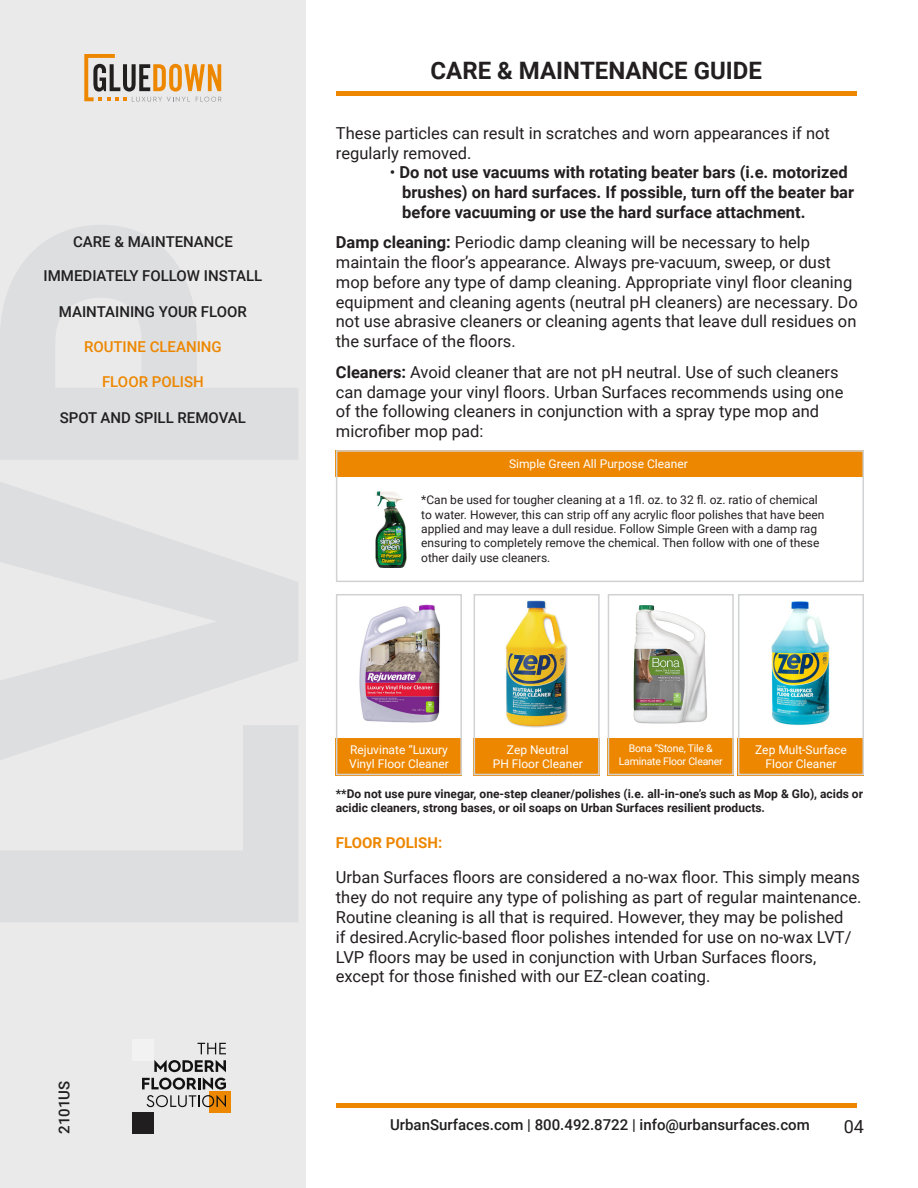
<style>
.page{position:relative;width:918px;height:1188px;background:#fff}
.page>*{position:absolute;margin:0;border:0;box-sizing:border-box;transform-origin:0 0}
.t1{font:700 24px "Roboto";color:#231f20}
.t2{font:18px "Roboto";color:#231f20}
.t3{font:16.5px/19.8px "Roboto";color:#231f20}
.t4{font:700 16.5px/19.8px "Roboto";color:#231f20}
.t5{font:500 15px "Roboto";color:#211f1f}
.t6{font:500 15px "Roboto";color:#ed8700}
.t7{font:700 15px "Roboto";color:#ed8700}
.t8{font:12px/14.4px "Roboto";color:#231f20}
.t9{font:700 12px/14.4px "Roboto";color:#231f20}
.t10{font:12px/14.4px "Roboto";color:#fff}
.t11{font:10.5px/12.6px "Roboto";letter-spacing:-.02em;color:#fff;text-align:center}
.s1{font-weight:400}
.s2{font-weight:700}
</style>
<div class="page">
<div style="left:336px;top:450px;width:528px;height:26px;background:#ed8700"></div>
<div style="left:336px;top:738px;width:126px;height:37px;background:#ed8700"></div>
<div style="left:474px;top:738px;width:126px;height:37px;background:#ed8700"></div>
<div style="left:608px;top:738px;width:126px;height:37px;background:#ed8700"></div>
<div style="left:738px;top:738px;width:126px;height:37px;background:#ed8700"></div>
<hr style="left:336px;top:92px;width:521px;height:4px;background:#ed8700">
<hr style="left:336px;top:1103px;width:521px;height:4px;background:#ed8700">
<img style="left:375px;top:492px;width:32px;height:75px">
<img style="left:359px;top:605px;width:81px;height:118px">
<img style="left:506px;top:600px;width:61px;height:127px">
<img style="left:633px;top:605px;width:74px;height:119px">
<img style="left:771px;top:601px;width:59px;height:124px">
<div style="left:336px;top:594px;width:126px;height:181px;border:2px solid #d1d2d4"></div>
<div style="left:474px;top:594px;width:126px;height:181px;border:2px solid #d1d2d4"></div>
<div style="left:336px;top:450px;width:528px;height:132px;border:2px solid #d1d2d4"></div>
<div style="left:608px;top:594px;width:126px;height:181px;border:2px solid #d1d2d4"></div>
<div style="left:738px;top:594px;width:126px;height:181px;border:2px solid #d1d2d4"></div>
<div style="left:0;top:0;width:306px;height:1188px;background:#eaeaea"></div>
<div style="left:132px;top:1039px;width:22px;height:22px;background:#f2f2f3"></div>
<div style="left:132px;top:1113px;width:22px;height:21px;background:#211e1f"></div>
<div style="left:210px;top:1091px;width:21px;height:22px;background:#ed8700"></div>
<svg style="left:198px;top:1043px;width:28px;height:11px"></svg>
<svg style="left:142px;top:1060px;width:84px;height:47px"></svg>
<svg style="left:84px;top:54px;width:138px;height:48px"></svg>
<p class="t5" style="left:73px;top:231px;width:161px">CARE &amp; MAINTENANCE</p>
<p class="t5" style="left:44px;top:266px;width:220px">IMMEDIATELY FOLLOW INSTALL</p>
<p class="t5" style="left:59px;top:301px;width:190px">MAINTAINING YOUR FLOOR</p>
<p class="t6" style="left:84px;top:336px;width:139px">ROUTINE CLEANING</p>
<p class="t6" style="left:102px;top:372px;width:103px">FLOOR POLISH</p>
<p class="t5" style="left:60px;top:407px;width:188px">SPOT AND SPILL REMOVAL</p>
<p class="t5" style="left:54px;top:1134px;width:54px;rotate:-90deg">2101US</p>
<p class="t1" style="left:431px;top:54px;width:333px">CARE &amp; MAINTENANCE GUIDE</p>
<p class="t3" style="left:336px;top:122px;width:496px">These particles can result in scratches and worn appearances if not regularly removed.</p>
<p class="t4" style="left:402px;top:162px;width:453px;text-indent:-12px"><span class="s1">•</span> Do not use vacuums with rotating beater bars (i.e. motorized brushes) on hard surfaces. If possible, turn off the beater bar before vacuuming or use the hard surface attachment.</p>
<p class="t3" style="left:336px;top:232px;width:523px"><span class="s2">Damp cleaning:</span> Periodic damp cleaning will be necessary to help maintain the floor’s appearance. Always pre-vacuum, sweep, or dust mop before any type of damp cleaning. Appropriate vinyl floor cleaning equipment and cleaning agents (neutral pH cleaners) are necessary. Do not use abrasive cleaners or cleaning agents that leave dull residues on the surface of the floors.</p>
<p class="t3" style="left:336px;top:361px;width:509px"><span class="s2">Cleaners:</span> Avoid cleaner that are not pH neutral. Use of such cleaners can damage your vinyl floors. Urban Surfaces recommends using one of the following cleaners in conjunction with a spray type mop and microfiber mop pad:</p>
<p class="t10" style="left:509px;top:456px;width:180px">Simple Green All Purpose Cleaner</p>
<p class="t8" style="left:421px;top:492px;width:405px">*Can be used for tougher cleaning at a 1fl. oz. to 32 fl. oz. ratio of chemical to water. However, this can strip off any acrylic floor polishes that have been applied and may leave a dull residue. Follow Simple Green with a damp rag ensuring to completely remove the chemical. Then follow with one of these other daily use cleaners.</p>
<p class="t10" style="left:349px;top:742px;width:101px">Rejuvinate “Luxury<br>Vinyl Floor Cleaner</p>
<p class="t10" style="left:507px;top:742px;width:63px">Zep Neutral</p>
<p class="t10" style="left:493px;top:756px;width:92px">PH Floor Cleaner</p>
<p class="t11" style="left:619px;top:742px;width:105px">Bona “Stone, Tile &amp;<br>Laminate Floor Cleaner</p>
<p class="t10" style="left:755px;top:742px;width:93px">Zep Mult-Surface</p>
<p class="t10" style="left:766px;top:756px;width:72px">Floor Cleaner</p>
<p class="t9" style="left:336px;top:786px;width:529px">**Do not use pure vinegar, one-step cleaner/polishes (i.e. all-in-one’s such as Mop &amp; Glo), acids or acidic cleaners, strong bases, or oil soaps on Urban Surfaces resilient products.</p>
<p class="t7" style="left:336px;top:832px;width:108px">FLOOR POLISH:</p>
<p class="t3" style="left:336px;top:867px;width:527px">Urban Surfaces floors are considered a no-wax floor. This simply means they do not require any type of polishing as part of regular maintenance.<br>Routine cleaning is all that is required. However, they may be polished<br>if desired.Acrylic-based floor polishes intended for use on no-wax LVT/ LVP floors may be used in conjunction with Urban Surfaces floors, except for those finished with our EZ-clean coating.</p>
<p class="t5" style="left:390px;top:1114px;width:421px">UrbanSurfaces.com | 800.492.8722 | info@urbansurfaces.com</p>
<p class="t2" style="left:844px;top:1114px;width:22px">04</p>
</div>
